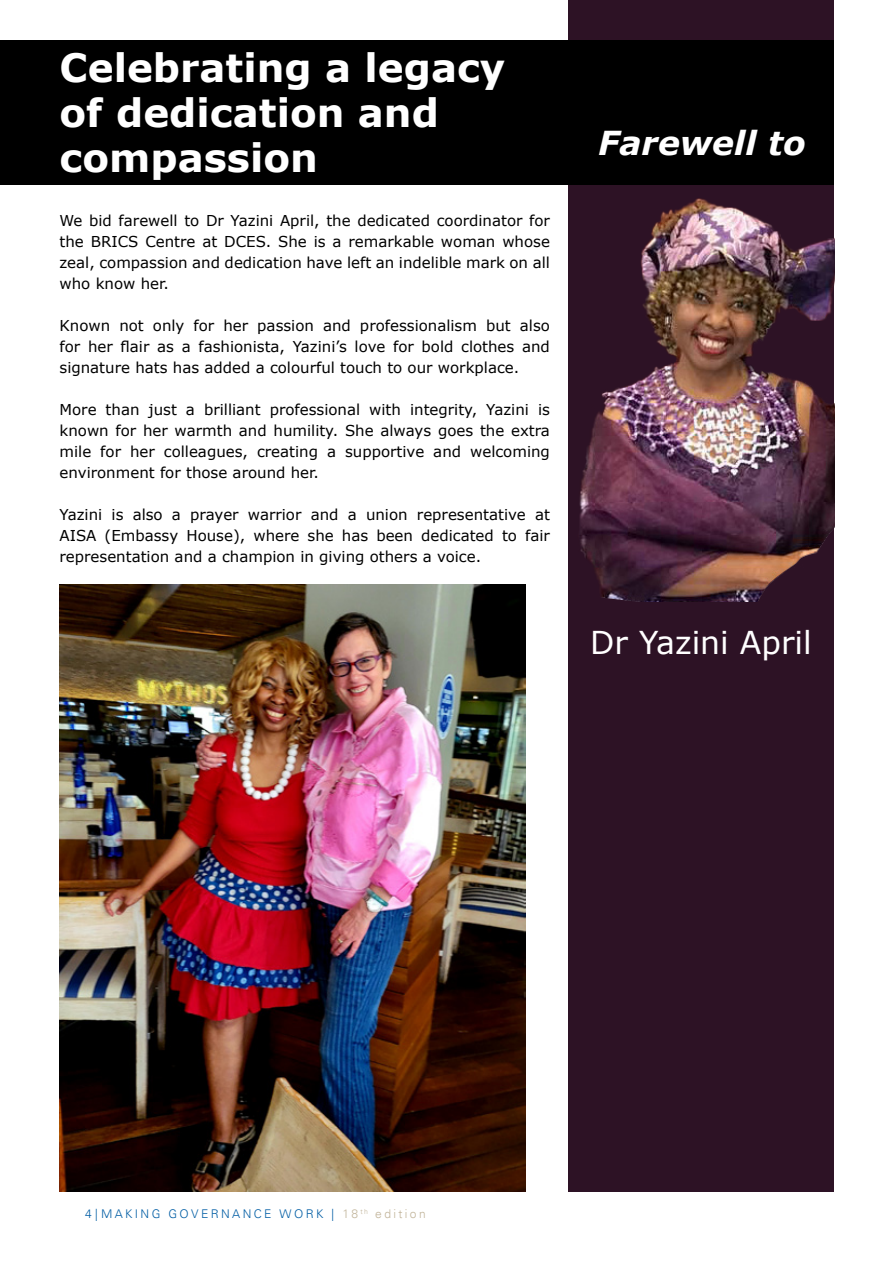
<style>
.page{position:relative;width:893px;height:1263px;background:#fff}
.page>*{position:absolute;margin:0;border:0;box-sizing:border-box;transform-origin:0 0}
.t1{font:700 39px/44.8px "Verdana";color:#fff}
.t2{font:italic 700 33px "Verdana";color:#fff}
.t3{font:31.5px "Verdana";color:#fff}
.t4{font:15px/21px "Verdana";color:#000;text-align:justify}
.t5{font:300 12px "Univers";letter-spacing:.2em;color:#005da4}
.s1{color:#c2b59b}
</style>
<div class="page">
<hr style="left:892px;top:0;width:1px;height:333px;background:#ebba3a">
<hr style="left:892px;top:58px;width:1px;height:114px;background:#000">
<div style="left:568px;top:0;width:265px;height:1192px;background:#2d1225"></div>
<div style="left:0;top:40px;width:833px;height:145px;background:#000"></div>
<img style="left:579px;top:193px;width:255px;height:409px">
<img style="left:60px;top:585px;width:465px;height:607px">
<h1 class="t1" style="left:60px;top:46px;width:447px">Celebrating a legacy of dedication and compassion</h1>
<p class="t4" style="left:60px;top:210px;width:492px">We bid farewell to Dr Yazini April, the dedicated coordinator for the BRICS Centre at DCES. She is a remarkable woman whose zeal, compassion and dedication have left an indelible mark on all who know her.</p>
<p class="t4" style="left:60px;top:315px;width:492px">Known not only for her passion and professionalism but also for her flair as a fashionista, Yazini’s love for bold clothes and signature hats has added a colourful touch to our workplace.</p>
<p class="t4" style="left:60px;top:399px;width:492px">More than just a brilliant professional with integrity, Yazini is known for her warmth and humility. She always goes the extra mile for her colleagues, creating a supportive and welcoming environment for those around her.</p>
<p class="t4" style="left:60px;top:504px;width:492px">Yazini is also a prayer warrior and a union representative at AISA (Embassy House), where she has been dedicated to fair representation and a champion in giving others a voice.</p>
<h2 class="t2" style="left:598px;top:121px;width:209px">Farewell to</h2>
<h3 class="t3" style="left:590px;top:622px;width:223px">Dr Yazini April</h3>
<p class="t5" style="left:85px;top:1207px;width:342px">4 | MAKING GOVERNANCE WORK | <span class="s1">18</span> <sup>th</sup> <span class="s1">edition</span></p>
</div>
